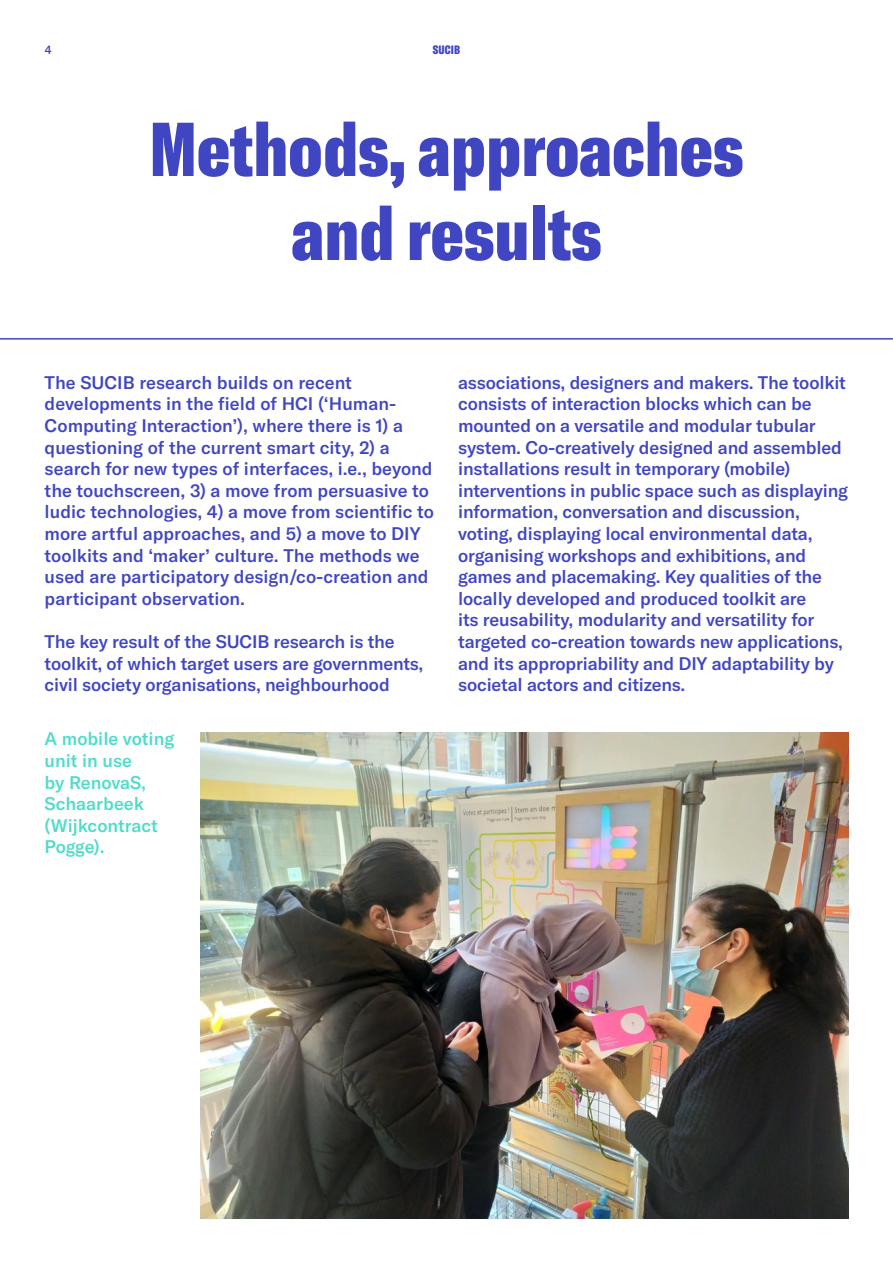
<style>
.page{position:relative;width:893px;height:1263px;background:#fff}
.page>*{position:absolute;margin:0;border:0;box-sizing:border-box;transform-origin:0 0}
.t1{font:900 extra-condensed 75px/84px "GT America";letter-spacing:-.005em;color:#4046c1;text-align:center}
.t2{font:500 18px/21.6px "GT America";letter-spacing:-.01em;color:#4046c1}
.t3{font:500 18px/21.6px "GT America";color:#4edcca}
.t4{font:900 extra-condensed 12px "GT America";letter-spacing:.01em;color:#4046c1}
.t5{font:500 12px "GT America Mono";color:#4046c1}
</style>
<div class="page">
<hr style="left:0;top:338px;width:893px;height:2px;background:#4046c1">
<img style="left:201px;top:733px;width:647px;height:485px">
<p class="t5" style="left:45px;top:43px;width:9px">4</p>
<p class="t4" style="left:433px;top:42px;width:29px">SUCIB</p>
<h1 class="t1" style="left:149px;top:107px;width:596px">Methods, approaches and results</h1>
<p class="t2" style="left:45px;top:372px;width:391px">The SUCIB research builds on recent developments in the field of HCI (‘Human-Computing Interaction’), where there is 1) a questioning of the current smart city, 2) a search for new types of interfaces, i.e., beyond the touchscreen, 3) a move from persuasive to ludic technologies, 4) a move from scientific to more artful approaches, and 5) a move to DIY toolkits and ‘maker’ culture. The methods we used are participatory design/co-creation and participant observation.</p>
<p class="t2" style="left:45px;top:631px;width:380px">The key result of the SUCIB research is the toolkit, of which target users are governments, civil society organisations, neighbourhood</p>
<p class="t3" style="left:45px;top:728px;width:131px">A mobile voting unit in use<br>by RenovaS,<br>Schaarbeek (Wijkcontract<br>Pogge).</p>
<p class="t2" style="left:458px;top:372px;width:392px">associations, designers and makers. The toolkit consists of interaction blocks which can be mounted on a versatile and modular tubular system. Co-creatively designed and assembled installations result in temporary (mobile) interventions in public space such as displaying information, conversation and discussion, voting, displaying local environmental data, organising workshops and exhibitions, and games and placemaking. Key qualities of the locally developed and produced toolkit are<br>its reusability, modularity and versatility for targeted co-creation towards new applications, and its appropriability and DIY adaptability by societal actors and citizens.</p>
</div>
